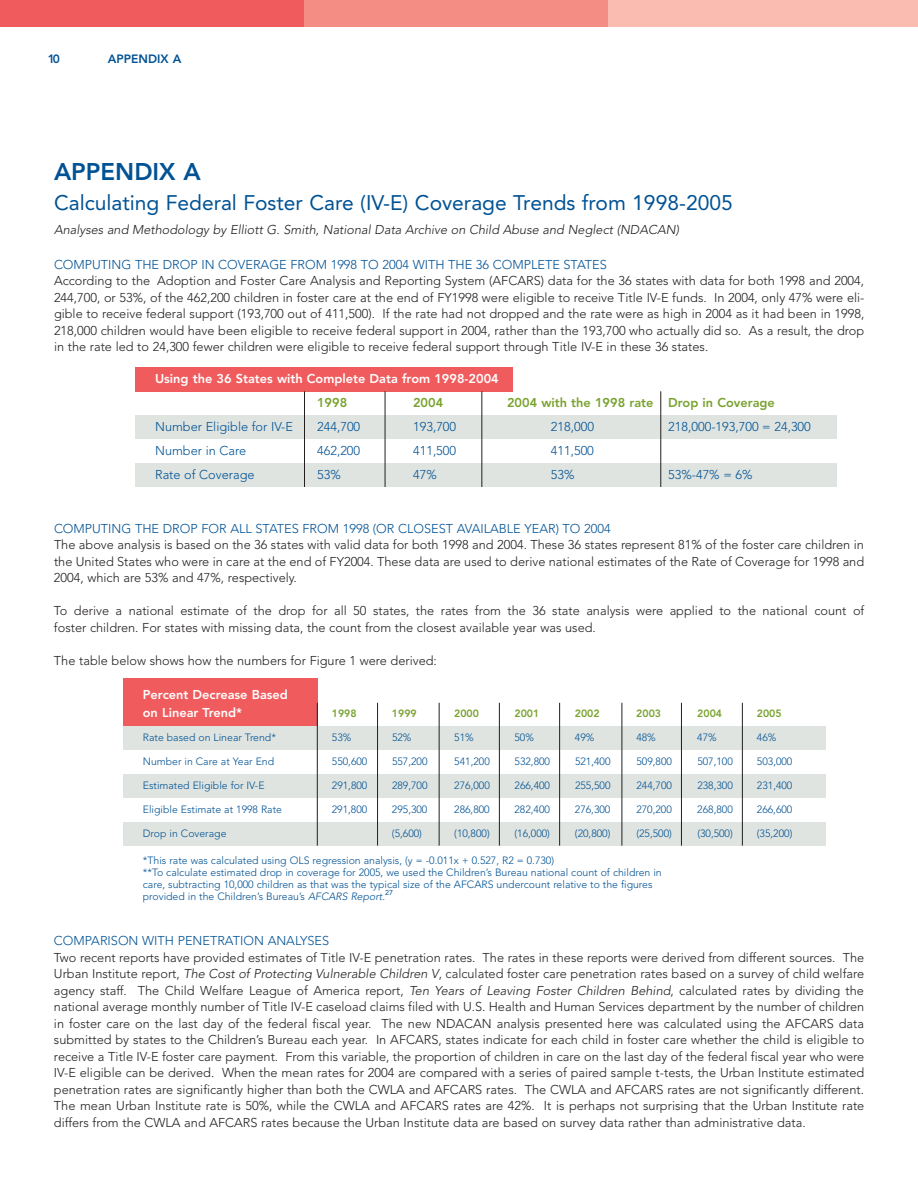
<style>
.page{position:relative;width:918px;height:1188px;background:#fff}
.page>*{position:absolute;margin:0;border:0;box-sizing:border-box;transform-origin:0 0}
.t1{font:800 24px "Avenir";color:#005294}
.t2{font:21px "Avenir";color:#005294}
.t3{font:300 12.75px/16.5px "Avenir";color:#231f20;text-align:justify}
.t4{font:300 12.75px "Avenir";color:#005294}
.t5{font:italic 300 12.75px "Avenir";color:#231f20}
.t6{font:800 12.75px/18px "Avenir";color:#fff}
.t7{font:800 12.75px "Avenir";color:#78a22d}
.t8{font:800 12px "Avenir";color:#005294}
.t9{font:300 10.5px/12px "Avenir";color:#005294}
.t10{font:800 10.5px "Avenir";color:#78a22d}
.t11{font:7.2px "Avenir";color:#005294}
.s1{font-style:italic}
</style>
<div class="page">
<div style="left:608px;top:0;width:310px;height:27px;background:#fabcb0"></div>
<div style="left:304px;top:0;width:304px;height:27px;background:#f48d83"></div>
<div style="left:0;top:0;width:304px;height:27px;background:#f05c5e"></div>
<div style="left:135px;top:367px;width:377px;height:24px;background:#f05c5e"></div>
<div style="left:135px;top:463px;width:702px;height:24px;background:#dfe4e0"></div>
<div style="left:135px;top:415px;width:702px;height:24px;background:#dfe4e0"></div>
<hr style="left:304px;top:391px;width:1px;height:96px;background:#231f20">
<hr style="left:385px;top:391px;width:1px;height:96px;background:#231f20">
<hr style="left:482px;top:391px;width:1px;height:96px;background:#231f20">
<hr style="left:661px;top:391px;width:1px;height:96px;background:#231f20">
<div style="left:123px;top:678px;width:194px;height:49px;background:#f05c5e"></div>
<div style="left:123px;top:774px;width:702px;height:24px;background:#dfe4e0"></div>
<div style="left:123px;top:822px;width:702px;height:24px;background:#dfe4e0"></div>
<div style="left:123px;top:726px;width:702px;height:24px;background:#dfe4e0"></div>
<hr style="left:317px;top:703px;width:1px;height:143px;background:#231f20">
<hr style="left:377px;top:703px;width:1px;height:143px;background:#231f20">
<hr style="left:439px;top:703px;width:1px;height:143px;background:#231f20">
<hr style="left:499px;top:703px;width:1px;height:143px;background:#231f20">
<hr style="left:559px;top:703px;width:1px;height:143px;background:#231f20">
<hr style="left:622px;top:703px;width:1px;height:143px;background:#231f20">
<hr style="left:681px;top:703px;width:1px;height:143px;background:#231f20">
<hr style="left:742px;top:703px;width:1px;height:143px;background:#231f20">
<p class="t8" style="left:48px;top:54px;width:14px">10</p>
<p class="t8" style="left:108px;top:54px;width:75px">APPENDIX A</p>
<h1 class="t1" style="left:54px;top:162px;width:148px">APPENDIX A</h1>
<h2 class="t2" style="left:54px;top:194px;width:680px">Calculating Federal Foster Care (IV-E) Coverage Trends from 1998-2005</h2>
<p class="t5" style="left:54px;top:225px;width:627px">Analyses and Methodology by Elliott G. Smith, National Data Archive on Child Abuse and Neglect (NDACAN)</p>
<p class="t4" style="left:54px;top:259px;width:554px">COMPUTING THE DROP IN COVERAGE FROM 1998 TO 2004 WITH THE 36 COMPLETE STATES</p>
<p class="t3" style="left:54px;top:274px;width:812px">According to the Adoption and Foster Care Analysis and Reporting System (AFCARS) data for the 36 states with data for both 1998 and 2004, 244,700, or 53%, of the 462,200 children in foster care at the end of FY1998 were eligible to receive Title IV-E funds. In 2004, only 47% were eli&shy;gible to receive federal support (193,700 out of 411,500). If the rate had not dropped and the rate were as high in 2004 as it had been in 1998, 218,000 children would have been eligible to receive federal support in 2004, rather than the 193,700 who actually did so. As a result, the drop in the rate led to 24,300 fewer children were eligible to receive federal support through Title IV-E in these 36 states.</p>
<p class="t6" style="left:155px;top:371px;width:345px">Using the 36 States with Complete Data from 1998-2004</p>
<p class="t7" style="left:317px;top:398px;width:32px">1998</p>
<p class="t7" style="left:413px;top:398px;width:32px">2004</p>
<p class="t7" style="left:507px;top:398px;width:269px">2004 with the 1998 rate Drop in Coverage</p>
<p class="t4" style="left:155px;top:422px;width:139px">Number Eligible for IV-E</p>
<p class="t4" style="left:317px;top:422px;width:45px">244,700</p>
<p class="t4" style="left:413px;top:422px;width:45px">193,700</p>
<p class="t4" style="left:551px;top:422px;width:45px">218,000</p>
<p class="t4" style="left:668px;top:422px;width:144px">218,000-193,700 = 24,300</p>
<p class="t4" style="left:155px;top:446px;width:93px">Number in Care</p>
<p class="t4" style="left:317px;top:446px;width:45px">462,200</p>
<p class="t4" style="left:413px;top:446px;width:45px">411,500</p>
<p class="t4" style="left:551px;top:446px;width:45px">411,500</p>
<p class="t4" style="left:155px;top:470px;width:101px">Rate of Coverage</p>
<p class="t4" style="left:317px;top:470px;width:25px">53%</p>
<p class="t4" style="left:413px;top:470px;width:25px">47%</p>
<p class="t4" style="left:551px;top:470px;width:25px">53%</p>
<p class="t4" style="left:668px;top:470px;width:86px">53%-47% = 6%</p>
<p class="t4" style="left:54px;top:523px;width:558px">COMPUTING THE DROP FOR ALL STATES FROM 1998 (OR CLOSEST AVAILABLE YEAR) TO 2004</p>
<p class="t3" style="left:54px;top:538px;width:812px">The above analysis is based on the 36 states with valid data for both 1998 and 2004. These 36 states represent 81% of the foster care children in the United States who were in care at the end of FY2004. These data are used to derive national estimates of the Rate of Coverage for 1998 and 2004, which are 53% and 47%, respectively.</p>
<p class="t3" style="left:54px;top:604px;width:812px">To derive a national estimate of the drop for all 50 states, the rates from the 36 state analysis were applied to the national count of foster children. For states with missing data, the count from the closest available year was used.</p>
<p class="t3" style="left:54px;top:653px;width:384px">The table below shows how the numbers for Figure 1 were derived:</p>
<p class="t6" style="left:143px;top:687px;width:147px">Percent Decrease Based on Linear Trend*</p>
<p class="t10" style="left:332px;top:710px;width:26px">1998</p>
<p class="t10" style="left:392px;top:710px;width:26px">1999</p>
<p class="t10" style="left:454px;top:710px;width:26px">2000</p>
<p class="t10" style="left:514px;top:710px;width:26px">2001</p>
<p class="t10" style="left:575px;top:710px;width:26px">2002</p>
<p class="t10" style="left:636px;top:710px;width:26px">2003</p>
<p class="t10" style="left:697px;top:710px;width:26px">2004</p>
<p class="t10" style="left:757px;top:710px;width:26px">2005</p>
<p class="t9" style="left:143px;top:733px;width:135px">Rate based on Linear Trend*</p>
<p class="t9" style="left:332px;top:733px;width:21px">53%</p>
<p class="t9" style="left:392px;top:733px;width:21px">52%</p>
<p class="t9" style="left:454px;top:733px;width:21px">51%</p>
<p class="t9" style="left:515px;top:733px;width:21px">50%</p>
<p class="t9" style="left:575px;top:733px;width:21px">49%</p>
<p class="t9" style="left:636px;top:733px;width:21px">48%</p>
<p class="t9" style="left:697px;top:733px;width:21px">47%</p>
<p class="t9" style="left:757px;top:733px;width:21px">46%</p>
<p class="t9" style="left:143px;top:757px;width:133px">Number in Care at Year End</p>
<p class="t9" style="left:332px;top:757px;width:37px">550,600</p>
<p class="t9" style="left:392px;top:757px;width:37px">557,200</p>
<p class="t9" style="left:454px;top:757px;width:37px">541,200</p>
<p class="t9" style="left:515px;top:757px;width:37px">532,800</p>
<p class="t9" style="left:575px;top:757px;width:37px">521,400</p>
<p class="t9" style="left:636px;top:757px;width:37px">509,800</p>
<p class="t9" style="left:697px;top:757px;width:37px">507,100</p>
<p class="t9" style="left:757px;top:757px;width:37px">503,000</p>
<p class="t9" style="left:143px;top:781px;width:123px">Estimated Eligible for IV-E</p>
<p class="t9" style="left:332px;top:781px;width:37px">291,800</p>
<p class="t9" style="left:392px;top:781px;width:37px">289,700</p>
<p class="t9" style="left:454px;top:781px;width:37px">276,000</p>
<p class="t9" style="left:515px;top:781px;width:37px">266,400</p>
<p class="t9" style="left:575px;top:781px;width:37px">255,500</p>
<p class="t9" style="left:636px;top:781px;width:37px">244,700</p>
<p class="t9" style="left:697px;top:781px;width:37px">238,300</p>
<p class="t9" style="left:757px;top:781px;width:37px">231,400</p>
<p class="t9" style="left:143px;top:805px;width:141px">Eligible Estimate at 1998 Rate</p>
<p class="t9" style="left:332px;top:805px;width:37px">291,800</p>
<p class="t9" style="left:392px;top:805px;width:37px">295,300</p>
<p class="t9" style="left:454px;top:805px;width:37px">286,800</p>
<p class="t9" style="left:515px;top:805px;width:37px">282,400</p>
<p class="t9" style="left:575px;top:805px;width:37px">276,300</p>
<p class="t9" style="left:636px;top:805px;width:37px">270,200</p>
<p class="t9" style="left:697px;top:805px;width:37px">268,800</p>
<p class="t9" style="left:757px;top:805px;width:37px">266,600</p>
<p class="t9" style="left:143px;top:829px;width:85px">Drop in Coverage</p>
<p class="t9" style="left:392px;top:829px;width:32px">(5,600)</p>
<p class="t9" style="left:454px;top:829px;width:37px">(10,800)</p>
<p class="t9" style="left:515px;top:829px;width:37px">(16,000)</p>
<p class="t9" style="left:575px;top:829px;width:37px">(20,800)</p>
<p class="t9" style="left:636px;top:829px;width:37px">(25,500)</p>
<p class="t9" style="left:697px;top:829px;width:37px">(30,500)</p>
<p class="t9" style="left:757px;top:829px;width:37px">(35,200)</p>
<p class="t9" style="left:143px;top:856px;width:520px">*This rate was calculated using OLS regression analysis, (y = -0.011x + 0.527, R2 = 0.730)<br>**To calculate estimated drop in coverage for 2005, we used the Children’s Bureau national count of children in care, subtracting 10,000 children as that was the typical size of the AFCARS undercount relative to the figures provided in the Children’s Bureau’s <span class="s1">AFCARS Report</span>.</p>
<p class="t11" style="left:385px;top:890px;width:9px">27</p>
<p class="t4" style="left:54px;top:936px;width:277px">COMPARISON WITH PENETRATION ANALYSES</p>
<p class="t3" style="left:54px;top:950px;width:812px">Two recent reports have provided estimates of Title IV-E penetration rates. The rates in these reports were derived from different sources. The Urban Institute report, <span class="s1">The Cost of Protecting Vulnerable Children V</span>, calculated foster care penetration rates based on a survey of child welfare agency staff. The Child Welfare League of America report, <span class="s1">Ten Years of Leaving Foster Children Behind</span>, calculated rates by dividing the national average monthly number of Title IV-E caseload claims filed with U.S. Health and Human Services department by the number of children in foster care on the last day of the federal fiscal year. The new NDACAN analysis presented here was calculated using the AFCARS data submitted by states to the Children’s Bureau each year. In AFCARS, states indicate for each child in foster care whether the child is eligible to receive a Title IV-E foster care payment. From this variable, the proportion of children in care on the last day of the federal fiscal year who were IV-E eligible can be derived. When the mean rates for 2004 are compared with a series of paired sample t-tests, the Urban Institute estimated penetration rates are significantly higher than both the CWLA and AFCARS rates. The CWLA and AFCARS rates are not significantly different.<br>The mean Urban Institute rate is 50%, while the CWLA and AFCARS rates are 42%. It is perhaps not surprising that the Urban Institute rate differs from the CWLA and AFCARS rates because the Urban Institute data are based on survey data rather than administrative data.</p>
</div>
